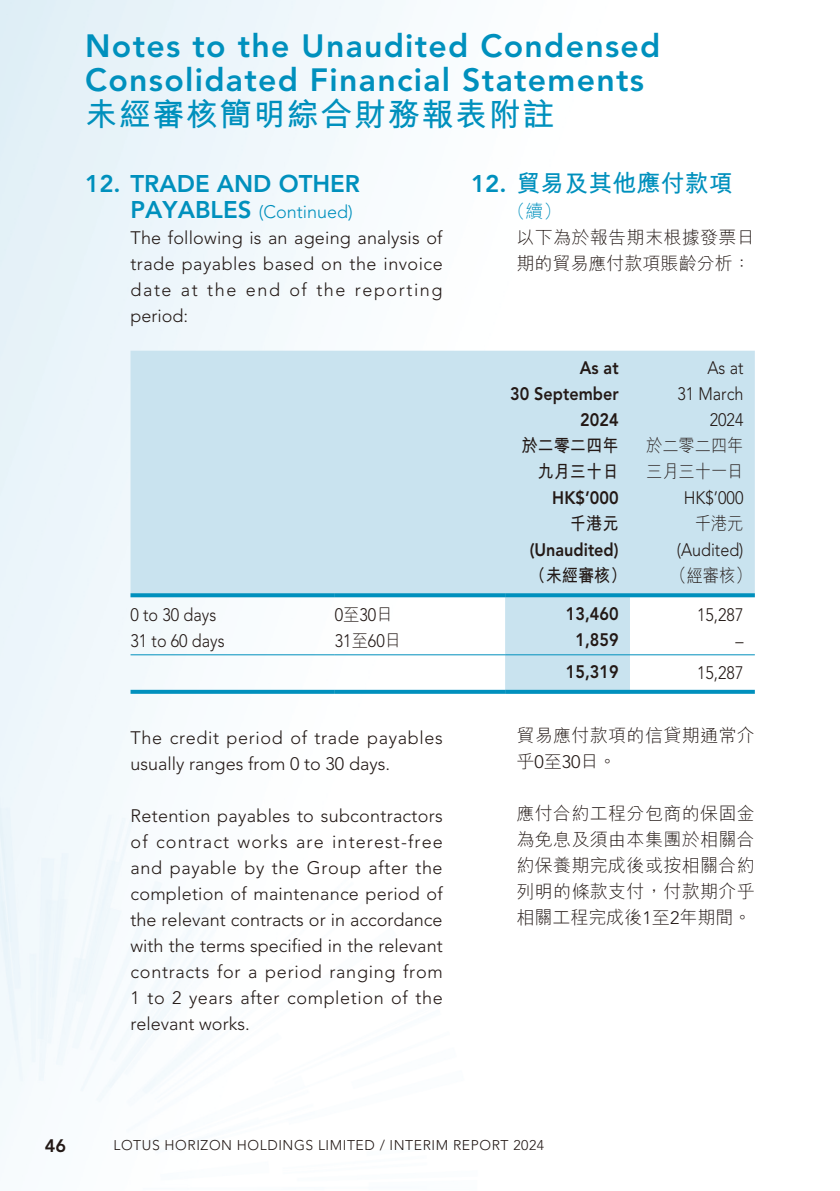
<style>
.page{position:relative;width:840px;height:1191px;background:#fff}
.page>*{position:absolute;margin:0;border:0;box-sizing:border-box;transform-origin:0 0}
.t1{font:800 32px/34px "Avenir LT Std";letter-spacing:.04em;color:#0090bd}
.t2{font:700 32px "M Hei HK";letter-spacing:.05em;color:#0090bd}
.t3{font:800 24px "Avenir LT Std";color:#0090bd}
.t4{font:700 24px "M Hei HK";color:#0090bd}
.t5{font:300 18px/26px "Avenir LT Std";letter-spacing:.01em;color:#231916}
.t6{font:300 18px/26px "M Hei HK";letter-spacing:.02em;color:#231916}
.t7{font:300 18px/26px "Avenir LT Std";letter-spacing:.01em;color:#231916;text-align:right;scale:.9 1}
.t8{font:300 18px/26px "Avenir LT Std";letter-spacing:.035em;color:#231916}
.t9{font:800 18px/26px "Avenir LT Std";color:#231916;text-align:right;scale:.9 1}
.t10{font:700 18px/26px "M Hei HK";color:#231916;text-align:right;scale:.9 1}
.t11{font:300 18px/26px "M Hei HK";color:#231916;scale:.9 1}
.t12{font:300 18px "M Hei HK";letter-spacing:.02em;color:#231916;scale:.9 1}
.t13{font:300 18px "M Hei HK";color:#0090bd}
.t14{font:800 18px "Avenir LT Std";color:#231916}
.t15{font:300 14px "Avenir LT Std";letter-spacing:.04em;color:#231916}
.s1{font-weight:800;font-size:24px;color:#0090bd}
.s2{color:#0090bd}
.s3{font-family:"Avenir LT Std";font-weight:800}
.s4{font-family:"M Hei HK"}
.s5{font-family:"Avenir LT Std"}
</style>
<div class="page">
<img style="left:0;top:0;width:755px;height:1147px">
<svg style="left:130px;top:351px;width:624px;height:339px;fill:#c9e3ef"></svg>
<svg style="left:130px;top:593px;width:204px;height:4px"></svg>
<svg style="left:334px;top:593px;width:171px;height:4px"></svg>
<svg style="left:505px;top:593px;width:124px;height:4px"></svg>
<svg style="left:629px;top:593px;width:125px;height:4px"></svg>
<hr style="left:130px;top:654px;width:204px;height:1px;background:#0090bd">
<hr style="left:334px;top:654px;width:171px;height:1px;background:#0090bd">
<hr style="left:505px;top:654px;width:124px;height:1px;background:#0090bd">
<hr style="left:629px;top:654px;width:125px;height:1px;background:#0090bd">
<svg style="left:130px;top:690px;width:204px;height:4px"></svg>
<svg style="left:334px;top:690px;width:171px;height:4px"></svg>
<svg style="left:505px;top:690px;width:124px;height:4px"></svg>
<svg style="left:629px;top:690px;width:125px;height:4px"></svg>
<h1 class="t1" style="left:85px;top:29px;width:576px">Notes to the Unaudited Condensed<br>Consolidated Financial Statements</h1>
<h1 class="t2" style="left:85px;top:91px;width:470px">未經審核簡明綜合財務報表附註</h1>
<h2 class="t3" style="left:85px;top:169px;width:276px">12. TRADE AND OTHER</h2>
<p class="t5" style="left:130px;top:198px;width:313px"><span class="s1">PAYABLES</span> <span class="s2">(Continued)<br></span>The following is an ageing analysis of trade payables based on the invoice date at the end of the reporting period:</p>
<h2 class="t4" style="left:471px;top:165px;width:263px"><span class="s3">12.</span> 貿易及其他應付款項</h2>
<p class="t13" style="left:507px;top:202px;width:55px">（續）</p>
<p class="t6" style="left:516px;top:224px;width:240px">以下為於報告期末根據發票日期的貿易應付款項賬齡分析：</p>
<p class="t9" style="left:510px;top:354px;width:122px">As at<br>30 September<br>2024</p>
<p class="t7" style="left:677px;top:355px;width:75px">As at<br>31 March<br>2024</p>
<p class="t10" style="left:521px;top:431px;width:110px">於二零二四年九月三十日</p>
<p class="t11" style="left:645px;top:432px;width:110px">於二零二四年三月三十一日</p>
<p class="t9" style="left:552px;top:484px;width:75px">HK$’000</p>
<p class="t7" style="left:683px;top:485px;width:68px">HK$’000</p>
<p class="t10" style="left:569px;top:509px;width:55px">千港元</p>
<p class="t12" style="left:694px;top:514px;width:55px">千港元</p>
<p class="t9" style="left:529px;top:537px;width:100px">(Unaudited)</p>
<p class="t7" style="left:676px;top:537px;width:76px">(Audited)</p>
<p class="t10" style="left:529px;top:561px;width:110px">（未經審核）</p>
<p class="t12" style="left:670px;top:566px;width:91px">（經審核）</p>
<p class="t7" style="left:130px;top:602px;width:97px">0 to 30 days</p>
<p class="t7" style="left:334px;top:602px;width:66px">0<span class="s4">至</span>30<span class="s4">日</span></p>
<p class="t9" style="left:565px;top:601px;width:60px">13,460</p>
<p class="t7" style="left:696px;top:602px;width:53px">15,287</p>
<p class="t7" style="left:130px;top:628px;width:106px">31 to 60 days</p>
<p class="t7" style="left:334px;top:628px;width:75px">31<span class="s4">至</span>60<span class="s4">日</span></p>
<p class="t9" style="left:575px;top:627px;width:49px">1,859</p>
<p class="t7" style="left:735px;top:628px;width:11px">–</p>
<p class="t9" style="left:565px;top:659px;width:60px">15,319</p>
<p class="t7" style="left:696px;top:660px;width:53px">15,287</p>
<p class="t8" style="left:130px;top:724px;width:313px">The credit period of trade payables usually ranges from 0 to 30 days.</p>
<p class="t5" style="left:130px;top:802px;width:313px;text-align:justify">Retention payables to subcontractors of contract works are interest-free and payable by the Group after the completion of maintenance period of the relevant contracts or in accordance with the terms specified in the relevant contracts for a period ranging from 1 to 2 years after completion of the relevant works.</p>
<p class="t6" style="left:516px;top:722px;width:240px">貿易應付款項的信貸期通常介乎<span class="s5">0</span>至<span class="s5">30</span>日。</p>
<p class="t6" style="left:516px;top:800px;width:240px;text-align:justify">應付合約工程分包商的保固金為免息及須由本集團於相關合約保養期完成後或按相關合約列明的條款支付，付款期介乎相關工程完成後<span class="s5">1</span>至<span class="s5">2</span>年期間。</p>
<p class="t14" style="left:45px;top:1135px;width:23px">46</p>
<p class="t15" style="left:113px;top:1137px;width:432px">LOTUS HORIZON HOLDINGS LIMITED / INTERIM REPORT 2024</p>
</div>
